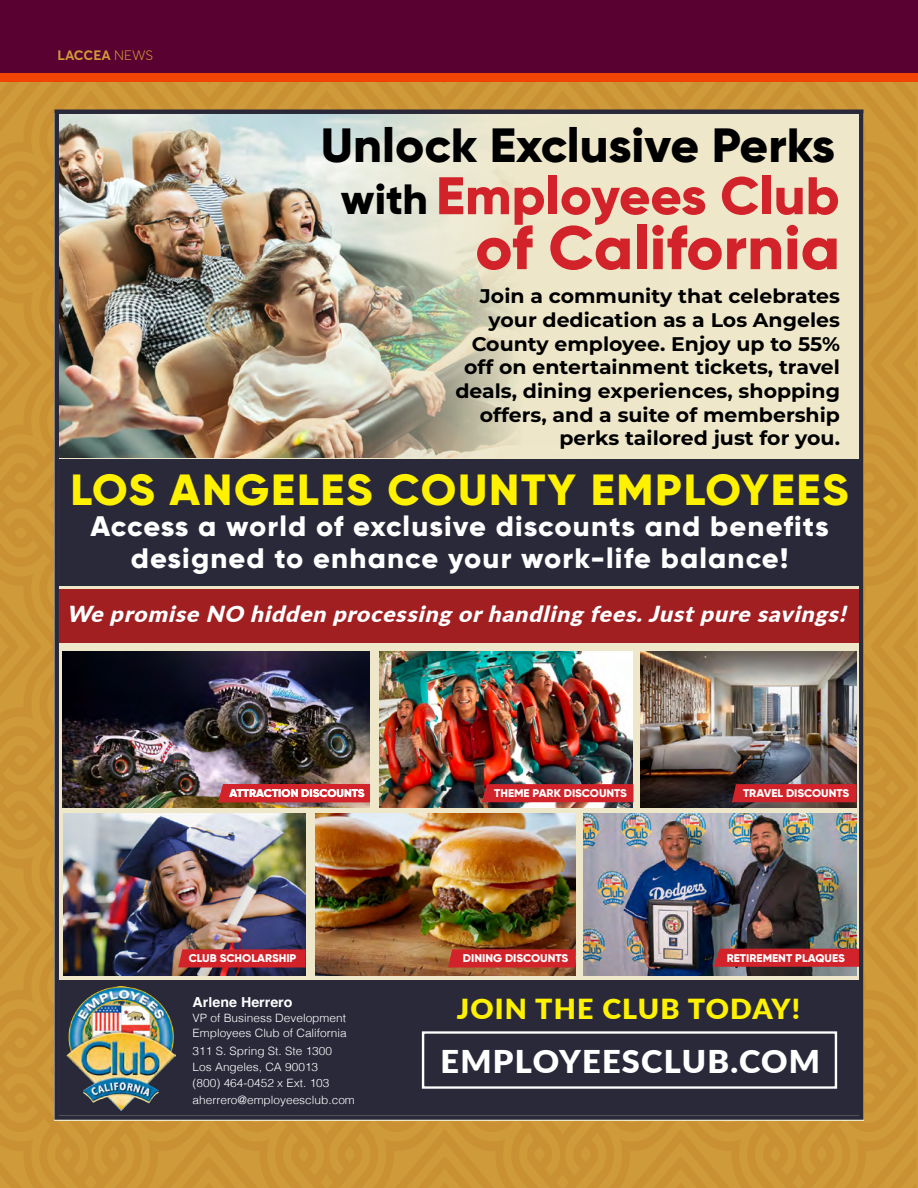
<style>
.page{position:relative;width:918px;height:1188px;background:#fff}
.page>*{position:absolute;margin:0;border:0;box-sizing:border-box;transform-origin:0 0}
.t1{font:800 61.2px "Gilroy";color:#d2232a;scale:1.04 1}
.t2{font:800 52.8px "Gilroy";color:#d2232a;scale:1.04 1}
.t3{font:800 48px "Gilroy";color:#000;scale:1.04 1}
.t4{font:800 43.5px "Gilroy";letter-spacing:.04em;color:#fff200;scale:1.04 1}
.t5{font:800 42.3px "Gilroy";color:#000;scale:1.04 1}
.t6{font:900 31.35px "Lato";letter-spacing:.04em;color:#fff;scale:1.04 1}
.t7{font:800 28.2px/32px "Gilroy";letter-spacing:.04em;color:#fff;text-align:center;scale:1.04 1}
.t8{font:900 27.6px "Lato";letter-spacing:.04em;color:#fff200;scale:1.04 1}
.t9{font:italic 900 22.05px "Lato";color:#fff;scale:1.04 1}
.t10{font:700 19.8px/23.7px "Montserrat";color:#000;text-align:right;scale:1.04 1}
.t11{font:700 13.8px "Helvetica";color:#fff;scale:1.04 1}
.t12{font:700 13.5px "Averta";color:#cf9b3a}
.t13{font:300 11.55px/16.5px "Helvetica";color:#fff;scale:1.04 1}
.t14{font:800 11.1px "Gilroy";color:#fff;scale:1.04 1}
.s1{font-weight:300}
</style>
<div class="page">
<div style="left:0;top:0;width:918px;height:81px;background:#590232"></div>
<div style="left:0;top:73px;width:918px;height:8px;background:#f24405"></div>
<div style="left:0;top:81px;width:917px;height:1107px;background:#cd9837"></div>
<img style="left:52px;top:107px;width:814px;height:1015px">
<p class="t12" style="left:57px;top:46px;width:97px">LACCEA <span class="s1">NEWS</span></p>
<h3 class="t3" style="left:321px;top:115px;width:496px">Unlock Exclusive Perks</h3>
<h3 class="t5" style="left:341px;top:173px;width:85px">with</h3>
<h2 class="t2" style="left:436px;top:162px;width:390px">Employees Club</h2>
<h1 class="t1" style="left:475px;top:209px;width:352px">of California</h1>
<p class="t10" style="left:455px;top:283px;width:371px">Join a community that celebrates your dedication as a Los Angeles County employee. Enjoy up to 55% off on entertainment tickets, travel deals, dining experiences, shopping offers, and a suite of membership perks tailored just for you.</p>
<h3 class="t4" style="left:70px;top:462px;width:750px">LOS ANGELES COUNTY EMPLOYEES</h3>
<h3 class="t7" style="left:90px;top:510px;width:711px">Access a world of exclusive discounts and benefits designed to enhance your work-life balance!</h3>
<p class="t9" style="left:66px;top:597px;width:758px">We promise NO hidden processing orhandling fees.Justpure savings!</p>
<p class="t14" style="left:229px;top:786px;width:132px">ATTRACTION DISCOUNTS</p>
<p class="t14" style="left:494px;top:786px;width:129px">THEME PARK DISCOUNTS</p>
<p class="t14" style="left:743px;top:786px;width:104px">TRAVEL DISCOUNTS</p>
<p class="t14" style="left:189px;top:951px;width:105px">CLUB SCHOLARSHIP</p>
<p class="t14" style="left:463px;top:951px;width:103px">DINING DISCOUNTS</p>
<p class="t14" style="left:727px;top:951px;width:115px">RETIREMENT PLAQUES</p>
<p class="t11" style="left:193px;top:993px;width:98px">Arlene Herrero</p>
<p class="t13" style="left:193px;top:1009px;width:149px">VP of Business Development</p>
<p class="t13" style="left:193px;top:1058px;width:122px">Los Angeles, CA 90013</p>
<p class="t13" style="left:193px;top:1024px;width:150px">Employees Club of California</p>
<p class="t13" style="left:193px;top:1042px;width:136px">311 S. Spring St. Ste 1300</p>
<p class="t13" style="left:193px;top:1074px;width:158px">(800) 464-0452 x Ext. 103 aherrero@employeesclub.com</p>
<h3 class="t8" style="left:457px;top:989px;width:332px">JOIN THE CLUB TODAY!</h3>
<h3 class="t6" style="left:440px;top:1038px;width:367px">EMPLOYEESCLUB.COM</h3>
</div>
